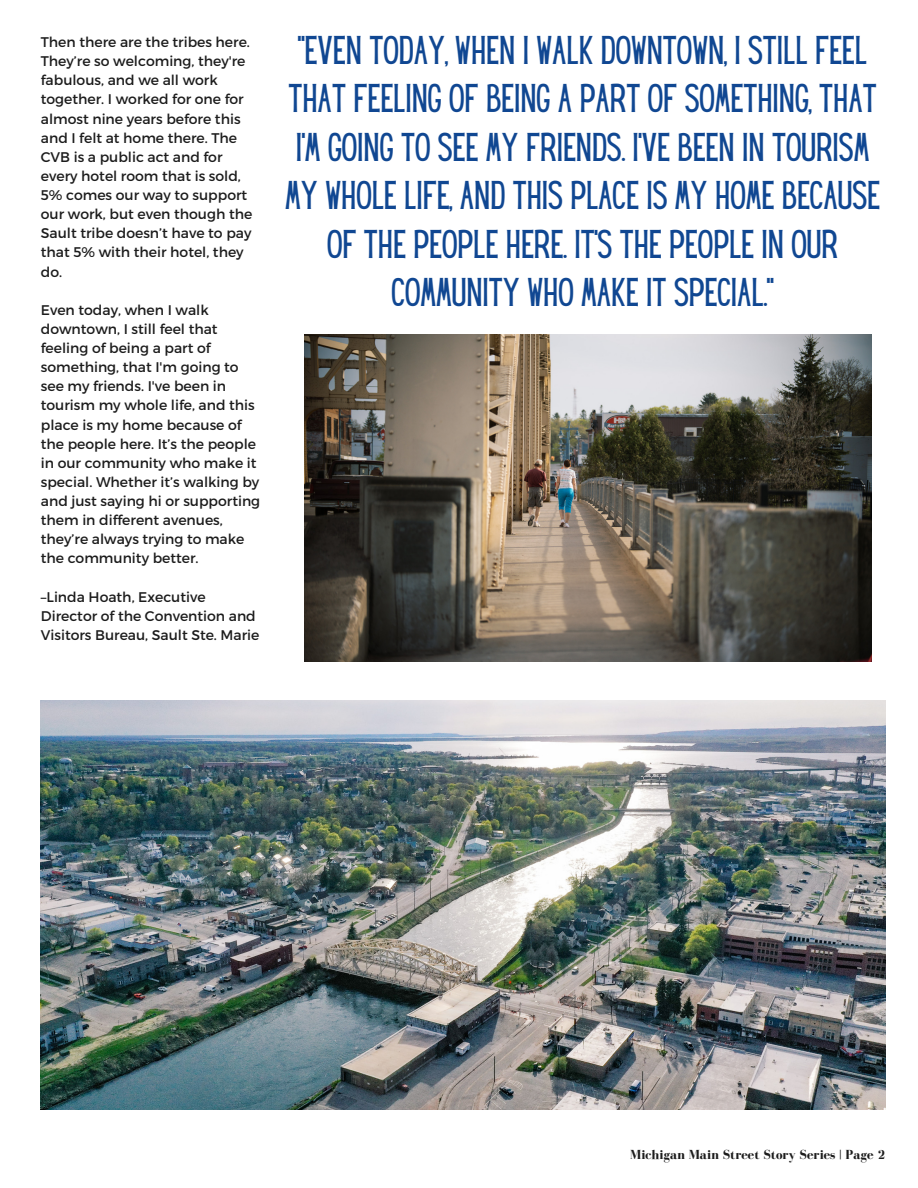
<style>
.page{position:relative;width:918px;height:1188px;background:#fff}
.page>*{position:absolute;margin:0;border:0;box-sizing:border-box;transform-origin:0 0}
.t1{font:35.1px/48.3px "Hey Gotcha";color:#104792;text-align:center}
.t2{font:13.95px/19.2px "Montserrat";color:#1c1c1c}
.t3{font:700 13.5px "Bodoni FLF";color:#1c1c1c}
</style>
<div class="page">
<img style="left:41px;top:701px;width:845px;height:408px">
<img style="left:305px;top:334px;width:567px;height:328px">
<p class="t2" style="left:41px;top:32px;width:213px">Then there are the tribes here.<br>They’re so welcoming, they're fabulous, and we all work together. I worked for one for almost nine years before this and I felt at home there. The<br>CVB is a public act and for every hotel room that is sold,<br>5% comes our way to support our work, but even though the<br>Sault tribe doesn’t have to pay that 5% with their hotel, they do.</p>
<p class="t2" style="left:41px;top:300px;width:221px">Even today, when I walk downtown, I still feel that feeling of being a part of something, that I'm going to see my friends. I've been in tourism my whole life, and this place is my home because of the people here. It’s the people in our community who make it special. Whether it’s walking by and just saying hi or supporting them in different avenues, they’re always trying to make the community better.</p>
<p class="t2" style="left:41px;top:586px;width:220px">–Linda Hoath, Executive<br>Director of the Convention and<br>Visitors Bureau, Sault Ste. Marie</p>
<p class="t1" style="left:285px;top:29px;width:594px">"EVEN TODAY, WHEN I WALK DOWNTOWN, I STILL FEEL THAT FEELING OF BEING A PART OF SOMETHING, THAT I'M GOING TO SEE MY FRIENDS. I'VE BEEN IN TOURISM MY WHOLE LIFE, AND THIS PLACE IS MY HOME BECAUSE OF THE PEOPLE HERE. IT’S THE PEOPLE IN OUR COMMUNITY WHO MAKE IT SPECIAL."</p>
<p class="t3" style="left:630px;top:1147px;width:257px">Michigan Main Street Story Series | Page 2</p>
</div>
